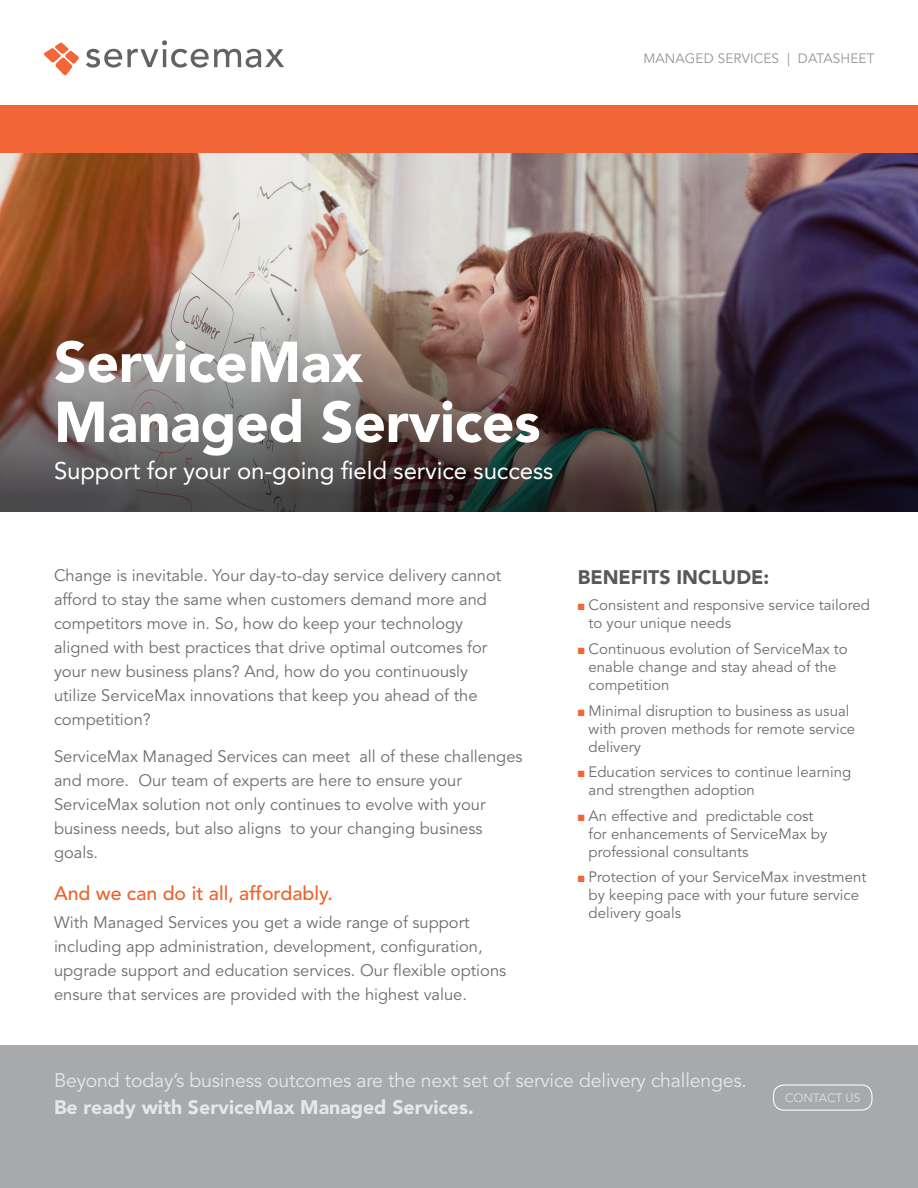
<style>
.page{position:relative;width:918px;height:1188px;background:#fff}
.page>*{position:absolute;margin:0;border:0;box-sizing:border-box;transform-origin:0 0}
.Headline{font:900 57px/60px "Avenir LT Std";letter-spacing:-.005em;color:#fff}
.Headline-2{font:24px "Avenir LT Std";letter-spacing:-.005em;color:#fff}
.Body_header__para{font:19.5px/27px "Avenir LT Std";letter-spacing:-.01em;color:#e6e7e9}
.Body_header__para-2{font:500 19.5px "Avenir LT Std";color:#ee6128}
.Body_header__para-3{font:900 19.5px "Avenir LT Std";color:#57585a}
.Body_Text_Para2{font:16.5px/24px "Avenir LT Std";color:#6c6d70}
.Sidebar_Text_Bullet{font:15px/18px "Avenir LT Std";color:#6c6d70}
.Body_header_sm{font:13.5px "Avenir LT Std";letter-spacing:.01em;color:#939598}
.Body_header__para-4{font:300 12px "Avenir LT Std";color:#e6e7e9}
.s1{color:#f26537}
.s2{font-weight:900}
</style>
<div class="page">
<div style="left:0;top:1045px;width:918px;height:143px;background:#a8a9ad"></div>
<img style="left:0;top:153px;width:918px;height:62px">
<img style="left:0;top:215px;width:918px;height:296px">
<div style="left:0;top:106px;width:918px;height:47px;background:#f26537"></div>
<svg style="left:44px;top:42px;width:35px;height:33px"></svg>
<svg style="left:86px;top:40px;width:198px;height:28px"></svg>
<div style="left:773px;top:1085px;width:100px;height:26px;border:1px solid #fff;border-radius:10px"></div>
<p class="Body_header_sm" style="left:643px;top:51px;width:233px">MANAGED SERVICES | DATASHEET</p>
<p class="Headline" style="left:54px;top:332px;width:488px">ServiceMax<br>Managed Services</p>
<p class="Headline-2" style="left:54px;top:457px;width:501px">Support for your on-going field service success</p>
<p class="Body_Text_Para2" style="left:54px;top:564px;width:449px">Change is inevitable. Your day-to-day service delivery cannot afford to stay the same when customers demand more and competitors move in. So, how do keep your technology aligned with best practices that drive optimal outcomes for your new business plans? And, how do you continuously utilize ServiceMax innovations that keep you ahead of the competition?</p>
<p class="Body_Text_Para2" style="left:54px;top:745px;width:470px">ServiceMax Managed Services can meet all of these challenges and more. Our team of experts are here to ensure your ServiceMax solution not only continues to evolve with your business needs, but also aligns to your changing business goals.</p>
<p class="Body_header__para-2" style="left:54px;top:882px;width:280px">And we can do it all, affordably.</p>
<p class="Body_Text_Para2" style="left:54px;top:911px;width:454px">With Managed Services you get a wide range of support including app administration, development, configuration, upgrade support and education services. Our flexible options ensure that services are provided with the highest value.</p>
<p class="Body_header__para-3" style="left:578px;top:565px;width:193px">BENEFITS INCLUDE:</p>
<p class="Sidebar_Text_Bullet" style="left:589px;top:597px;width:283px;text-indent:-11px"><span class="s1">■</span> Consistent and responsive service tailored to your unique needs</p>
<p class="Sidebar_Text_Bullet" style="left:589px;top:640px;width:261px;text-indent:-11px"><span class="s1">■</span> Continuous evolution of ServiceMax to enable change and stay ahead of the competition</p>
<p class="Sidebar_Text_Bullet" style="left:589px;top:702px;width:268px;text-indent:-11px"><span class="s1">■</span> Minimal disruption to business as usual with proven methods for remote service delivery</p>
<p class="Sidebar_Text_Bullet" style="left:589px;top:763px;width:264px;text-indent:-11px"><span class="s1">■</span> Education services to continue learning and strengthen adoption</p>
<p class="Sidebar_Text_Bullet" style="left:589px;top:807px;width:240px;text-indent:-11px"><span class="s1">■</span> An effective and predictable cost for enhancements of ServiceMax by professional consultants</p>
<p class="Sidebar_Text_Bullet" style="left:589px;top:868px;width:279px;text-indent:-11px"><span class="s1">■</span> Protection of your ServiceMax investment by keeping pace with your future service delivery goals</p>
<p class="Body_header__para" style="left:54px;top:1068px;width:695px">Beyond today’s business outcomes are the next set of service delivery challenges.<br><span class="s2">Be ready with ServiceMax Managed Services.</span></p>
<p class="Body_header__para-4" style="left:785px;top:1090px;width:77px">CONTACT US</p>
</div>
